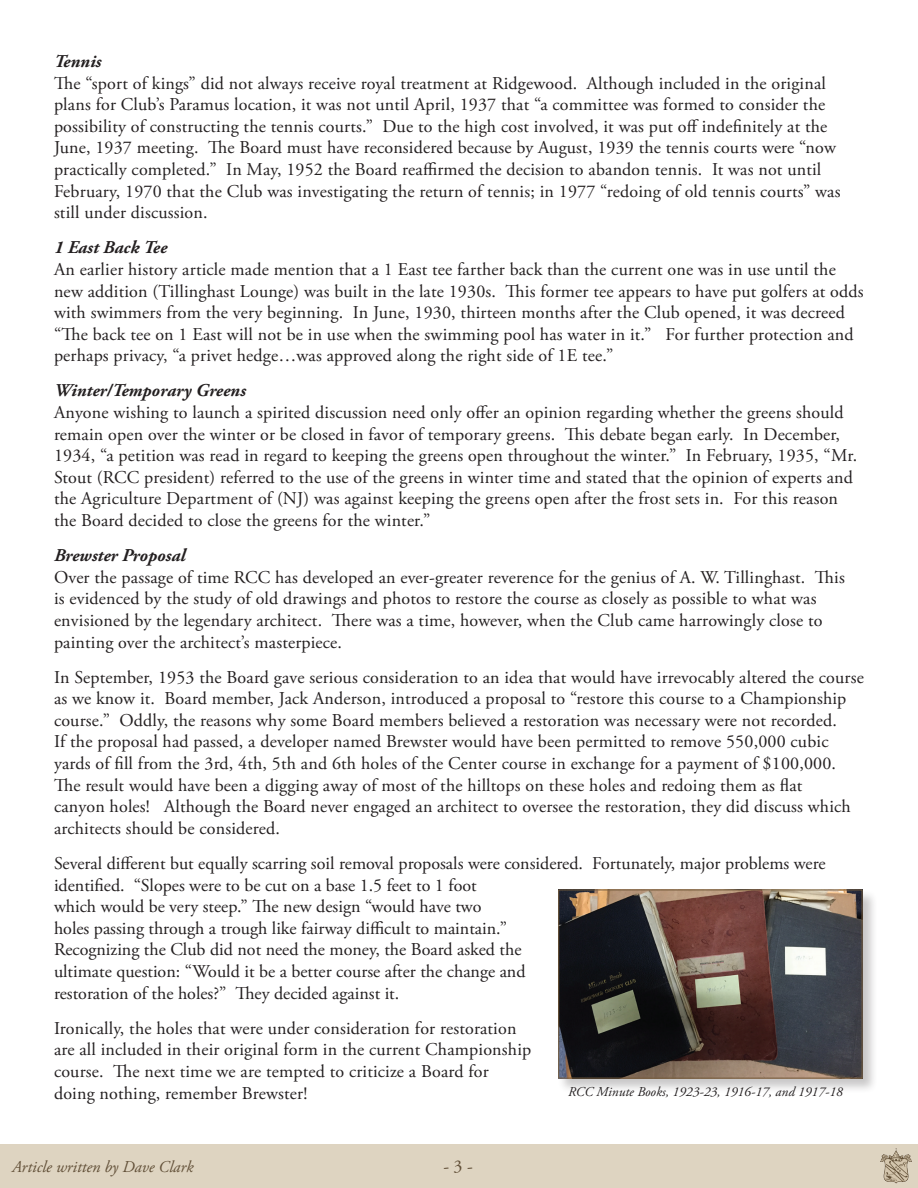
<style>
.page{position:relative;width:918px;height:1188px;background:#fff}
.page>*{position:absolute;margin:0;border:0;box-sizing:border-box;transform-origin:0 0}
.t1{font:18px/21.6px "Adobe Garamond Pro";letter-spacing:.01em;color:#231f20}
.t2{font:italic 700 18px "Adobe Garamond Pro";color:#231f20}
.t3{font:18px "Adobe Garamond Pro";color:#614f37}
.t4{font:italic 16.5px "Adobe Garamond Pro";color:#614f37}
.t5{font:italic 13.5px "Adobe Garamond Pro";color:#231f20}
</style>
<div class="page">
<div style="left:0;top:1145px;width:918px;height:43px;background:#ded4c1"></div>
<img style="left:881px;top:1149px;width:31px;height:34px">
<div style="left:557px;top:889px;width:321px;height:205px;background:#231f20;opacity:.25"></div>
<img style="left:560px;top:892px;width:300px;height:185px">
<div style="left:558px;top:890px;width:304px;height:189px;border:1px solid #755c3d"></div>
<p class="t2" style="left:54px;top:51px;width:49px">Tennis</p>
<p class="t1" style="left:54px;top:73px;width:788px">The “sport of kings” did not always receive royal treatment at Ridgewood. Although included in the original plans for Club’s Paramus location, it was not until April, 1937 that “a committee was formed to consider the possibility of constructing the tennis courts.” Due to the high cost involved, it was put off indefinitely at the June, 1937 meeting. The Board must have reconsidered because by August, 1939 the tennis courts were “now practically completed.” In May, 1952 the Board reaffirmed the decision to abandon tennis. It was not until February, 1970 that the Club was investigating the return of tennis; in 1977 “redoing of old tennis courts” was still under discussion.</p>
<p class="t2" style="left:54px;top:237px;width:115px">1 East Back Tee</p>
<p class="t1" style="left:54px;top:259px;width:811px">An earlier history article made mention that a 1 East tee farther back than the current one was in use until the new addition (Tillinghast Lounge) was built in the late 1930s. This former tee appears to have put golfers at odds with swimmers from the very beginning. In June, 1930, thirteen months after the Club opened, it was decreed “The back tee on 1 East will not be in use when the swimming pool has water in it.” For further protection and perhaps privacy, “a privet hedge…was approved along the right side of 1E tee.”</p>
<p class="t2" style="left:54px;top:380px;width:193px">Winter/Temporary Greens</p>
<p class="t1" style="left:54px;top:402px;width:805px">Anyone wishing to launch a spirited discussion need only offer an opinion regarding whether the greens should remain open over the winter or be closed in favor of temporary greens. This debate began early. In December, 1934, “a petition was read in regard to keeping the greens open throughout the winter.” In February, 1935, “Mr.<br>Stout (RCC president) referred to the use of the greens in winter time and stated that the opinion of experts and the Agriculture Department of (NJ) was against keeping the greens open after the frost sets in. For this reason the Board decided to close the greens for the winter.”</p>
<p class="t2" style="left:54px;top:545px;width:133px">Brewster Proposal</p>
<p class="t1" style="left:54px;top:567px;width:792px">Over the passage of time RCC has developed an ever-greater reverence for the genius of A. W. Tillinghast. This is evidenced by the study of old drawings and photos to restore the course as closely as possible to what was envisioned by the legendary architect. There was a time, however, when the Club came harrowingly close to painting over the architect’s masterpiece.</p>
<p class="t1" style="left:54px;top:667px;width:811px">In September, 1953 the Board gave serious consideration to an idea that would have irrevocably altered the course as we know it. Board member, Jack Anderson, introduced a proposal to “restore this course to a Championship course.” Oddly, the reasons why some Board members believed a restoration was necessary were not recorded.<br>If the proposal had passed, a developer named Brewster would have been permitted to remove 550,000 cubic yards of fill from the 3rd, 4th, 5th and 6th holes of the Center course in exchange for a payment of $100,000.<br>The result would have been a digging away of most of the hilltops on these holes and redoing them as flat<br>canyon holes! Although the Board never engaged an architect to oversee the restoration, they did discuss which architects should be considered.</p>
<p class="t1" style="left:54px;top:853px;width:773px">Several different but equally scarring soil removal proposals were considered. Fortunately, major problems were identified. “Slopes were to be cut on a base 1.5 feet to 1 foot<br>which would be very steep.” The new design “would have two<br>holes passing through a trough like fairway difficult to maintain.”<br>Recognizing the Club did not need the money, the Board asked the<br>ultimate question: “Would it be a better course after the change and<br>restoration of the holes?” They decided against it.</p>
<p class="t1" style="left:54px;top:1018px;width:479px">Ironically, the holes that were under consideration for restoration are all included in their original form in the current Championship course. The next time we are tempted to criticize a Board for doing nothing, remember Brewster!</p>
<p class="t5" style="left:568px;top:1084px;width:276px">RCC Minute Books, 1923-23, 1916-17, and 1917-18</p>
<p class="t4" style="left:12px;top:1157px;width:183px">Article written by Dave Clark</p>
<p class="t3" style="left:443px;top:1155px;width:31px">- 3 -</p>
</div>
